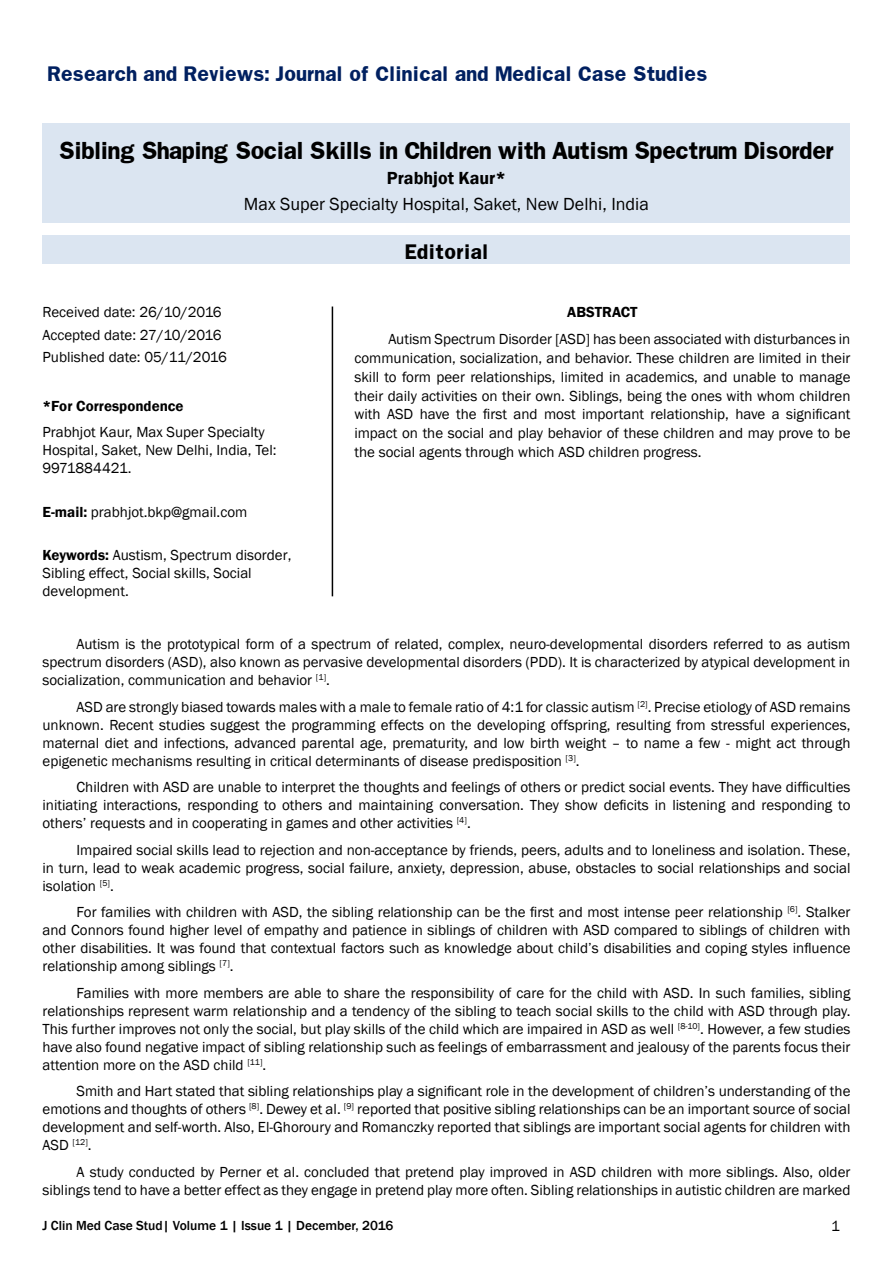
<style>
.page{position:relative;width:893px;height:1263px;background:#fff}
.page>*{position:absolute;margin:0;border:0;box-sizing:border-box;transform-origin:0 0}
.t1{font:700 21px "Franklin";letter-spacing:-.04em;color:#000}
.t2{font:700 18px "Franklin";letter-spacing:-.01em;color:#002060}
.t3{font:18px "Franklin Gothic";color:#000}
.t4{font:600 18px "Franklin Gothic";color:#000}
.t5{font:700 18px "Franklin";color:#000}
.t6{font:15px/18px "Franklin Gothic";color:#000;text-align:justify}
.t7{font:600 15px "Franklin Gothic";color:#000}
.t8{font:500 13.5px "Franklin Gothic";color:#000}
.s1{font-weight:600}
</style>
<div class="page">
<div style="left:43px;top:123px;width:807px;height:99px;background:#dbe5f1"></div>
<div style="left:43px;top:235px;width:807px;height:29px;background:#dbe5f1"></div>
<hr style="left:332px;top:306px;width:1px;height:290px;background:#000">
<p class="t2" style="left:47px;top:61px;width:661px">Research and Reviews: Journal of Clinical and Medical Case Studies</p>
<h1 class="t1" style="left:59px;top:136px;width:776px">Sibling Shaping Social Skills in Children with Autism Spectrum Disorder</h1>
<p class="t4" style="left:387px;top:167px;width:121px">Prabhjot Kaur*</p>
<p class="t3" style="left:244px;top:192px;width:406px">Max Super Specialty Hospital, Saket, New Delhi, India</p>
<p class="t5" style="left:404px;top:239px;width:86px">Editorial</p>
<p class="t6" style="left:43px;top:301px;width:186px;line-height:22.5px;text-align:left">Received date: 26/10/2016<br>Accepted date: 27/10/2016<br>Published date: 05/11/2016</p>
<p class="t7" style="left:43px;top:396px;width:143px">*For Correspondence</p>
<p class="t6" style="left:43px;top:424px;width:236px;text-align:left">Prabhjot Kaur, Max Super Specialty<br>Hospital, Saket, New Delhi, India, Tel:<br>9971884421.</p>
<p class="t6" style="left:43px;top:503px;width:206px"><span class="s1">E-mail:</span> prabhjot.bkp@gmail.com</p>
<p class="t6" style="left:43px;top:547px;width:250px;text-align:left"><span class="s1">Keywords:</span> Austism, Spectrum disorder,<br>Sibling effect, Social skills, Social development.</p>
<p class="t7" style="left:567px;top:303px;width:72px">ABSTRACT</p>
<p class="t6" style="left:354px;top:330px;width:498px;line-height:18.8px;text-indent:34px">Autism Spectrum Disorder [ASD] has been associated with disturbances in communication, socialization, and behavior. These children are limited in their skill to form peer relationships, limited in academics, and unable to manage their daily activities on their own. Siblings, being the ones with whom children with ASD have the first and most important relationship, have a significant impact on the social and play behavior of these children and may prove to be the social agents through which ASD children progress.</p>
<p class="t6" style="left:43px;top:636px;width:809px;text-indent:34px">Autism is the prototypical form of a spectrum of related, complex, neuro-developmental disorders referred to as autism spectrum disorders (ASD), also known as pervasive developmental disorders (PDD). It is characterized by atypical development in socialization, communication and behavior <sup>[1]</sup>.</p>
<p class="t6" style="left:43px;top:698px;width:809px;text-indent:34px">ASD are strongly biased towards males with a male to female ratio of 4:1 for classic autism <sup>[2]</sup>. Precise etiology of ASD remains unknown. Recent studies suggest the programming effects on the developing offspring, resulting from stressful experiences, maternal diet and infections, advanced parental age, prematurity, and low birth weight – to name a few - might act through epigenetic mechanisms resulting in critical determinants of disease predisposition <sup>[3]</sup>.</p>
<p class="t6" style="left:43px;top:779px;width:809px;text-indent:34px">Children with ASD are unable to interpret the thoughts and feelings of others or predict social events. They have difficulties initiating interactions, responding to others and maintaining conversation. They show deficits in listening and responding to others’ requests and in cooperating in games and other activities <sup>[4]</sup>.</p>
<p class="t6" style="left:43px;top:841px;width:809px;text-indent:34px">Impaired social skills lead to rejection and non-acceptance by friends, peers, adults and to loneliness and isolation. These, in turn, lead to weak academic progress, social failure, anxiety, depression, abuse, obstacles to social relationships and social isolation <sup>[5]</sup>.</p>
<p class="t6" style="left:43px;top:904px;width:809px;text-indent:34px">For families with children with ASD, the sibling relationship can be the first and most intense peer relationship <sup>[6]</sup>. Stalker and Connors found higher level of empathy and patience in siblings of children with ASD compared to siblings of children with other disabilities. It was found that contextual factors such as knowledge about child’s disabilities and coping styles influence relationship among siblings <sup>[7]</sup>.</p>
<p class="t6" style="left:43px;top:984px;width:809px;text-indent:34px">Families with more members are able to share the responsibility of care for the child with ASD. In such families, sibling relationships represent warm relationship and a tendency of the sibling to teach social skills to the child with ASD through play.<br>This further improves not only the social, but play skills of the child which are impaired in ASD as well <sup>[8-10]</sup>. However, a few studies have also found negative impact of sibling relationship such as feelings of embarrassment and jealousy of the parents focus their attention more on the ASD child <sup>[11]</sup>.</p>
<p class="t6" style="left:43px;top:1083px;width:809px;text-indent:34px">Smith and Hart stated that sibling relationships play a significant role in the development of children’s understanding of the emotions and thoughts of others <sup>[8]</sup>. Dewey et al. <sup>[9]</sup> reported that positive sibling relationships can be an important source of social development and self-worth. Also, El-Ghoroury and Romanczky reported that siblings are important social agents for children with ASD <sup>[12]</sup>.</p>
<p class="t6" style="left:43px;top:1163px;width:809px;text-align:right">A study conducted by Perner et al. concluded that pretend play improved in ASD children with more siblings. Also, older siblings tend to have a better effect as they engage in pretend play more often. Sibling relationships in autistic children are marked</p>
<p class="t8" style="left:43px;top:1217px;width:352px">J Clin Med Case Stud| Volume 1 | Issue 1 | December, 2016</p>
<p class="t6" style="left:831px;top:1217px;width:10px">1</p>
</div>
